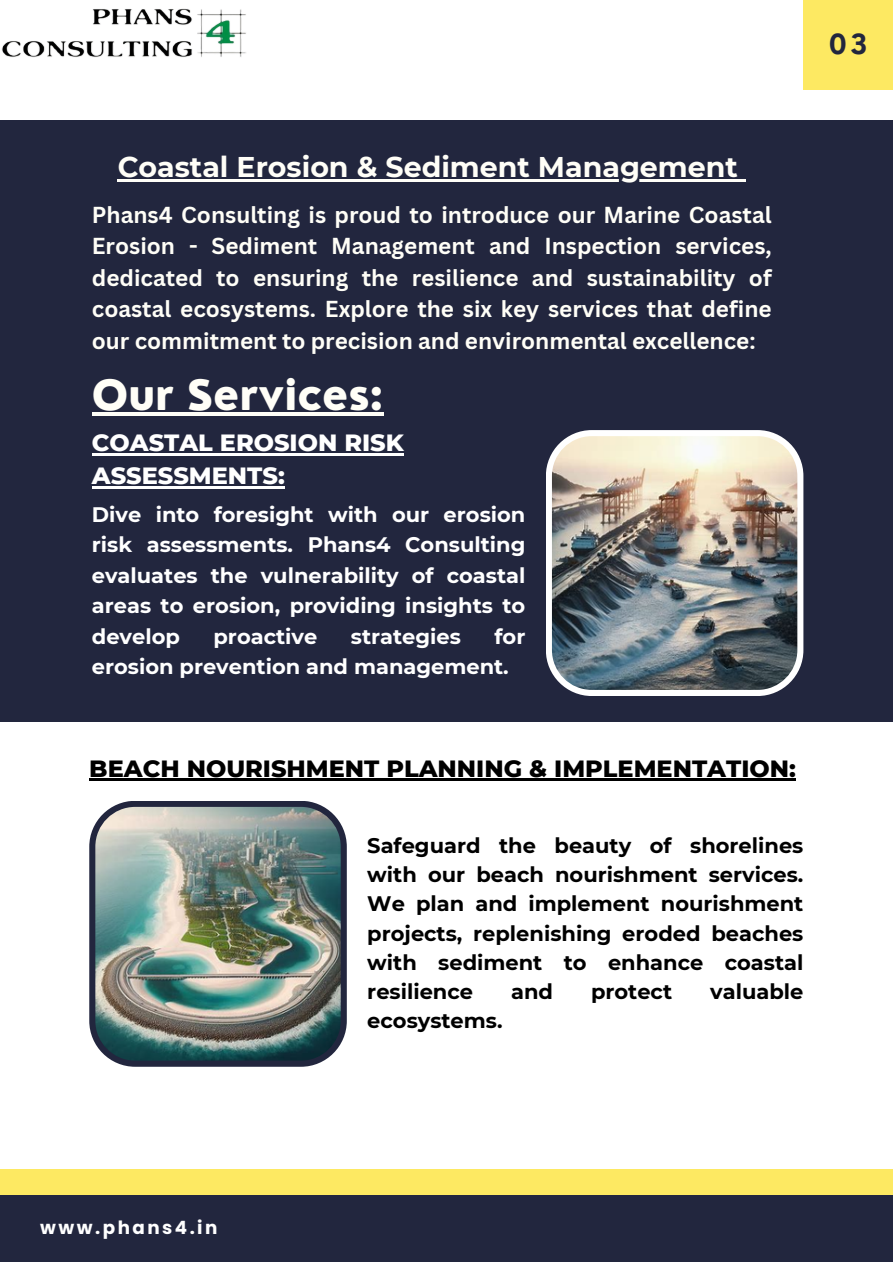
<style>
.page{position:relative;width:893px;height:1264px;background:#fff}
.page>*{position:absolute;margin:0;border:0;box-sizing:border-box;transform-origin:0 0}
.t1{font:800 40.5px "Nourd";color:#fffef7}
.t2{font:700 28.5px "Montserrat";color:#fffef7}
.t3{font:700 27px "Nourd";color:#22263e}
.t4{font:800 24px "Montserrat";color:#000}
.t5{font:800 24px/32.5px "Montserrat";color:#fff}
.t6{font:700 22.5px/31.5px "Canva Sans";color:#fffef7;text-align:justify}
.t7{font:700 21px/29.2px "Montserrat";color:#000;text-align:justify}
.t8{font:700 21px/30.3px "Montserrat";color:#fff;text-align:justify}
.t9{font:700 18.3px "Poppins";letter-spacing:.135em;color:#fff}
</style>
<div class="page">
<div style="left:0;top:120px;width:892px;height:602px;background:#22263e"></div>
<div style="left:803px;top:0;width:89px;height:89px;background:#fde962"></div>
<img style="left:546px;top:430px;width:257px;height:266px">
<img style="left:89px;top:801px;width:258px;height:265px">
<div style="left:0;top:1194px;width:892px;height:68px;background:#22263e"></div>
<div style="left:0;top:1168px;width:892px;height:26px;background:#fde962"></div>
<img style="left:1px;top:8px;width:245px;height:49px">
<hr style="left:92px;top:412px;width:291px;height:4px;background:#fffef7">
<hr style="left:92px;top:453px;width:312px;height:3px;background:#fff">
<hr style="left:92px;top:486px;width:193px;height:2px;background:#fff">
<hr style="left:89px;top:778px;width:706px;height:3px;background:#000">
<hr style="left:118px;top:179px;width:619px;height:2px;background:#fffef7">
<svg style="left:737px;top:179px;width:8px;height:2px"></svg>
<p class="t3" style="left:828px;top:27px;width:40px">03</p>
<p class="t2" style="left:118px;top:149px;width:621px">Coastal Erosion &amp; Sediment Management</p>
<p class="t6" style="left:92px;top:198px;width:681px">Phans4 Consulting is proud to introduce our Marine Coastal Erosion - Sediment Management and Inspection services, dedicated to ensuring the resilience and sustainability of coastal ecosystems. Explore the six key services that define our commitment to precision and environmental excellence:</p>
<p class="t1" style="left:92px;top:370px;width:293px">Our Services:</p>
<p class="t5" style="left:92px;top:426px;width:313px">COASTAL EROSION RISK<br>ASSESSMENTS:</p>
<p class="t8" style="left:92px;top:499px;width:435px">Dive into foresight with our erosion risk assessments. Phans4 Consulting evaluates the vulnerability of coastal areas to erosion, providing insights to develop</p>
<p class="t8" style="left:213px;top:621px;width:105px">proactive</p>
<p class="t8" style="left:351px;top:621px;width:111px">strategies</p>
<p class="t8" style="left:92px;top:621px;width:435px;text-indent:402px">for erosion prevention and management.</p>
<p class="t4" style="left:89px;top:753px;width:708px">BEACH NOURISHMENT PLANNING &amp; IMPLEMENTATION:</p>
<p class="t7" style="left:367px;top:830px;width:437px">Safeguard the beauty of shorelines with our beach nourishment services.<br>We plan and implement nourishment projects, replenishing eroded beaches with sediment to enhance coastal resilience</p>
<p class="t7" style="left:511px;top:976px;width:43px">and</p>
<p class="t7" style="left:591px;top:976px;width:83px">protect</p>
<p class="t7" style="left:710px;top:976px;width:95px">valuable</p>
<p class="t7" style="left:367px;top:1006px;width:137px">ecosystems.</p>
<p class="t9" style="left:40px;top:1214px;width:179px">www.phans4.in</p>
</div>
